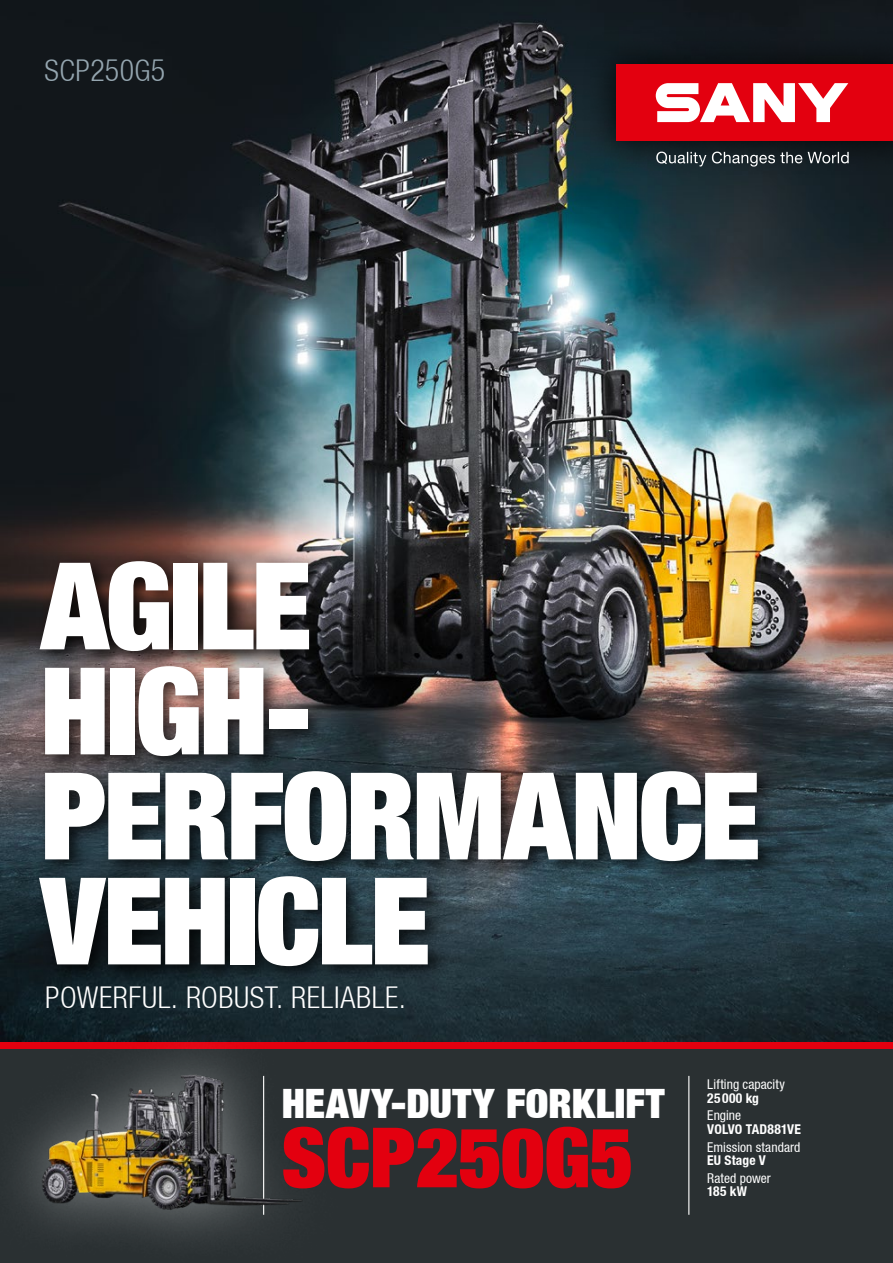
<style>
.page{position:relative;width:893px;height:1263px;background:#fff}
.page>*{position:absolute;margin:0;border:0;box-sizing:border-box;transform-origin:0 0}
.t1{font:900 120px/105px "Context Reprise Extra Black S Si Extra";letter-spacing:-.02em;color:#fff}
.t2{font:900 82.5px "Context Reprise Extra Black S Si Extra";color:#e3000f}
.t3{font:900 40.5px "Context Reprise Extra Black S Si Extra";letter-spacing:.01em;color:#fff}
.t4{font:700 30px "Context Reprise Light Cond S Si";letter-spacing:.02em;color:#fff}
.t5{font:700 30px "Context Reprise Light Cond S Si";letter-spacing:.015em;color:#95a6b0}
.t6{font:13.5px "Context Reprise Condensed S Si Condensed";letter-spacing:.005em;color:#fff}
.t7{font:700 condensed 13.5px "Context Reprise Condensed S Si";letter-spacing:.015em;color:#fff}
</style>
<div class="page">
<img style="left:0;top:0;width:893px;height:1042px">
<div style="left:0;top:1048px;width:893px;height:215px;background:#2a3032"></div>
<hr style="left:688px;top:1076px;width:1px;height:139px;background:#fff">
<div style="left:0;top:1042px;width:893px;height:6px;background:#e3000f"></div>
<div style="left:0;top:1015px;width:358px;height:248px;background:#fff;opacity:.45"></div>
<img style="left:19px;top:1030px;width:306px;height:204px">
<div style="left:32px;top:552px;width:748px;height:433px;background:#000;opacity:.75"></div>
<div style="left:582px;top:29px;width:311px;height:146px;background:#000;opacity:.75"></div>
<div style="left:617px;top:64px;width:276px;height:76px;background:#e3000f"></div>
<svg style="left:656px;top:83px;width:192px;height:39px"></svg>
<svg style="left:656px;top:152px;width:193px;height:15px;background:#495357"></svg>
<h3 class="t5" style="left:45px;top:52px;width:122px">SCP250G5</h3>
<h1 class="t1" style="left:40px;top:551px;width:721px">AGILE<br>HIGH-<br>PERFORMANCE<br>VEHICLE</h1>
<h3 class="t4" style="left:45px;top:980px;width:362px">POWERFUL. ROBUST. RELIABLE.</h3>
<h3 class="t3" style="left:282px;top:1077px;width:384px">HEAVY-DUTY FORKLIFT</h3>
<h2 class="t2" style="left:282px;top:1104px;width:352px">SCP250G5</h2>
<p class="t6" style="left:707px;top:1076px;width:79px">Lifting capacity</p>
<p class="t7" style="left:707px;top:1089px;width:53px">25000 kg</p>
<p class="t6" style="left:707px;top:1107px;width:35px">Engine</p>
<p class="t7" style="left:707px;top:1121px;width:95px">VOLVO TAD881VE</p>
<p class="t6" style="left:707px;top:1139px;width:95px">Emission standard</p>
<p class="t7" style="left:707px;top:1152px;width:60px">EU Stage V</p>
<p class="t6" style="left:707px;top:1170px;width:65px">Rated power</p>
<p class="t7" style="left:707px;top:1183px;width:41px">185 kW</p>
</div>
